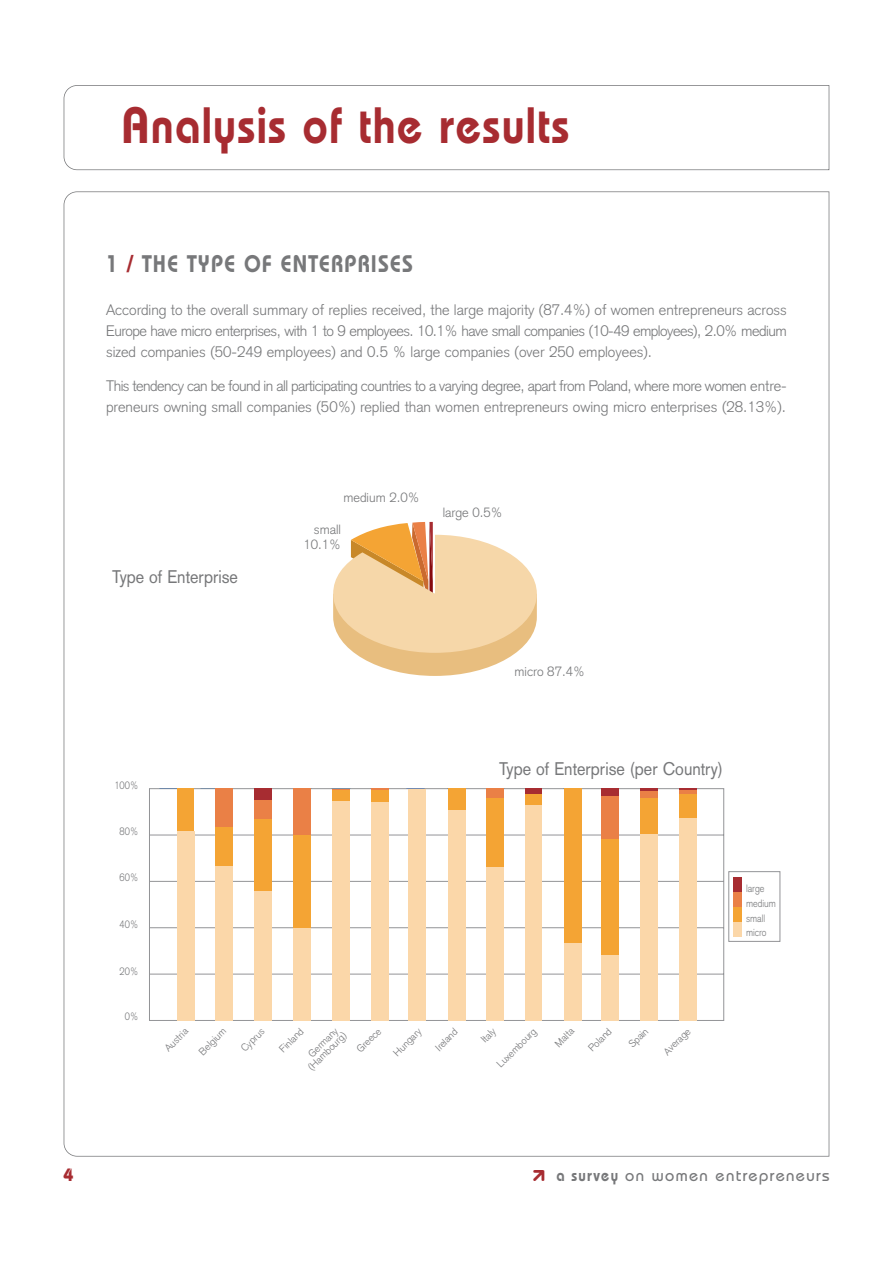
<style>
.page{position:relative;width:893px;height:1263px;background:#fff}
.page>*{position:absolute;margin:0;border:0;box-sizing:border-box;transform-origin:0 0}
.t1{font:600 51px "Bauhaus";letter-spacing:.03em;color:#a72c31;scale:.9 1}
.t2{font:600 24px "Bauhaus";letter-spacing:.055em;color:#77787a;scale:.9 1}
.t3{font:18px "Akzidenz Grotesk";color:#77787a;scale:.9 1}
.t4{font:700 18px "Bauhaus";color:#a72c31}
.t5{font:500 16.5px "Bauhaus";letter-spacing:.085em;color:#77787a}
.t6{font:300 15px/21px "Akzidenz Grotesk";color:#77787a;text-align:justify}
.t7{font:300 15px/21px "Akzidenz Grotesk";letter-spacing:-.035em;color:#77787a}
.t8{font:300 13.2px/15.8px "Akzidenz Grotesk";color:#77787a;text-align:right}
.t9{font:300 10.5px/14.9px "Akzidenz Grotesk";color:#77787a;scale:.89 1}
.t10{font:300 10.2px/9px "Akzidenz Grotesk";color:#77787a;text-align:right}
.s1{color:#a72c31}
.s2{font-family:"Arrowdyn";font-weight:700;color:#a72c31}
.s3{font-weight:600}
</style>
<div class="page">
<svg style="left:64px;top:191px;width:13px;height:966px"></svg>
<svg style="left:64px;top:85px;width:13px;height:85px"></svg>
<svg style="left:333px;top:522px;width:204px;height:154px"></svg>
<svg style="left:149px;top:788px;width:575px;height:233px"></svg>
<div style="left:177px;top:789px;width:17px;height:42px;background:#f4a434"></div>
<div style="left:177px;top:831px;width:17px;height:189px;background:#fbd7a9"></div>
<div style="left:216px;top:789px;width:17px;height:38px;background:#ea8046"></div>
<div style="left:216px;top:827px;width:17px;height:39px;background:#f4a434"></div>
<div style="left:216px;top:866px;width:17px;height:154px;background:#fbd7a9"></div>
<div style="left:254px;top:789px;width:17px;height:11px;background:#a72c31"></div>
<div style="left:254px;top:800px;width:17px;height:19px;background:#ea8046"></div>
<div style="left:254px;top:819px;width:17px;height:72px;background:#f4a434"></div>
<div style="left:254px;top:891px;width:17px;height:129px;background:#fbd7a9"></div>
<div style="left:294px;top:789px;width:17px;height:46px;background:#ea8046"></div>
<div style="left:294px;top:835px;width:17px;height:93px;background:#f4a434"></div>
<div style="left:294px;top:928px;width:17px;height:92px;background:#fbd7a9"></div>
<svg style="left:332px;top:789px;width:17px;height:2px"></svg>
<div style="left:332px;top:791px;width:17px;height:10px;background:#f4a434"></div>
<div style="left:332px;top:801px;width:17px;height:219px;background:#fbd7a9"></div>
<svg style="left:371px;top:789px;width:17px;height:1px"></svg>
<div style="left:371px;top:790px;width:17px;height:12px;background:#f4a434"></div>
<div style="left:371px;top:802px;width:17px;height:218px;background:#fbd7a9"></div>
<div style="left:409px;top:789px;width:17px;height:231px;background:#fbd7a9"></div>
<div style="left:448px;top:789px;width:17px;height:21px;background:#f4a434"></div>
<div style="left:448px;top:810px;width:17px;height:210px;background:#fbd7a9"></div>
<div style="left:487px;top:789px;width:17px;height:10px;background:#ea8046"></div>
<div style="left:487px;top:799px;width:17px;height:68px;background:#f4a434"></div>
<div style="left:487px;top:867px;width:17px;height:153px;background:#fbd7a9"></div>
<div style="left:525px;top:789px;width:17px;height:5px;background:#a72c31"></div>
<div style="left:525px;top:794px;width:17px;height:11px;background:#f4a434"></div>
<div style="left:525px;top:805px;width:17px;height:215px;background:#fbd7a9"></div>
<div style="left:564px;top:789px;width:17px;height:154px;background:#f4a434"></div>
<div style="left:564px;top:943px;width:17px;height:77px;background:#fbd7a9"></div>
<div style="left:602px;top:789px;width:17px;height:7px;background:#a72c31"></div>
<div style="left:602px;top:796px;width:17px;height:43px;background:#ea8046"></div>
<div style="left:602px;top:839px;width:17px;height:116px;background:#f4a434"></div>
<div style="left:602px;top:955px;width:17px;height:65px;background:#fbd7a9"></div>
<hr style="left:640px;top:789px;width:17px;height:3px;background:#a72c31">
<div style="left:640px;top:792px;width:17px;height:6px;background:#ea8046"></div>
<div style="left:640px;top:798px;width:17px;height:36px;background:#f4a434"></div>
<div style="left:640px;top:834px;width:17px;height:186px;background:#fbd7a9"></div>
<svg style="left:679px;top:789px;width:17px;height:1px"></svg>
<hr style="left:679px;top:790px;width:17px;height:4px;background:#ea8046">
<div style="left:679px;top:794px;width:17px;height:24px;background:#f4a434"></div>
<div style="left:679px;top:818px;width:17px;height:202px;background:#fbd7a9"></div>
<div style="left:728px;top:871px;width:52px;height:71px;border:1px solid #939497"></div>
<div style="left:733px;top:877px;width:8px;height:15px;background:#a72c31"></div>
<div style="left:733px;top:892px;width:8px;height:15px;background:#ea8046"></div>
<div style="left:733px;top:907px;width:8px;height:15px;background:#f4a434"></div>
<div style="left:733px;top:922px;width:8px;height:15px;background:#fbd7a9"></div>
<h1 class="t1" style="left:121px;top:107px;width:499px">Analysis of the results</h1>
<h2 class="t2" style="left:106px;top:255px;width:342px">1 <span class="s1">/</span> THE TYPE OF ENTERPRISES</h2>
<p class="t6" style="left:106px;top:301px;width:682px">According to the overall summary of replies received, the large majority (87.4%) of women entrepreneurs across Europe have micro enterprises, with 1 to 9 employees. 10.1% have small companies (10-49 employees), 2.0% medium sized companies (50-249 employees) and 0.5 % large companies (over 250 employees).</p>
<p class="t7" style="left:106px;top:377px;width:682px">This tendency can be found in all participating countries to a varying degree, apart from Poland, where more women entre&shy;preneurs owning small companies (50%) replied than women entrepreneurs owing micro enterprises (28.13%).</p>
<p class="t3" style="left:112px;top:570px;width:141px">Type of Enterprise</p>
<p class="t8" style="left:343px;top:492px;width:78px">medium 2.0%</p>
<p class="t8" style="left:303px;top:523px;width:39px">small<br>10.1%</p>
<p class="t8" style="left:442px;top:506px;width:61px">large 0.5%</p>
<p class="t8" style="left:514px;top:665px;width:72px">micro 87.4%</p>
<p class="t9" style="left:114px;top:779px;width:28px">100%</p>
<p class="t9" style="left:120px;top:825px;width:22px">80%</p>
<p class="t9" style="left:120px;top:872px;width:22px">60%</p>
<p class="t9" style="left:120px;top:918px;width:22px">40%</p>
<p class="t9" style="left:120px;top:965px;width:22px">20%</p>
<p class="t9" style="left:125px;top:1010px;width:17px">0%</p>
<p class="t3" style="left:499px;top:762px;width:250px">Type of Enterprise (per Country)</p>
<p class="t10" style="left:164px;top:1047px;width:30px;rotate:-45deg">Austria</p>
<p class="t10" style="left:198px;top:1051px;width:35px;rotate:-45deg">Belgium</p>
<p class="t10" style="left:240px;top:1047px;width:30px;rotate:-45deg">Cyprus</p>
<p class="t10" style="left:278px;top:1048px;width:31px;rotate:-45deg">Finland</p>
<p class="t10" style="left:301px;top:1060px;width:51px;rotate:-45deg">Germany (Hambourg)</p>
<p class="t10" style="left:356px;top:1048px;width:31px;rotate:-45deg">Greece</p>
<p class="t10" style="left:392px;top:1052px;width:36px;rotate:-45deg">Hungary</p>
<p class="t10" style="left:587px;top:1047px;width:30px;rotate:-45deg">Poland</p>
<p class="t10" style="left:434px;top:1047px;width:29px;rotate:-47deg">Ireland</p>
<p class="t10" style="left:662px;top:1051px;width:35px;rotate:-45deg">Average</p>
<p class="t10" style="left:554px;top:1043px;width:24px;rotate:-45deg">Malta</p>
<p class="t10" style="left:480px;top:1039px;width:18px;rotate:-45deg">Italy</p>
<p class="t10" style="left:496px;top:1063px;width:53px;rotate:-45deg">Luxembourg</p>
<p class="t10" style="left:628px;top:1043px;width:25px;rotate:-45deg">Spain</p>
<p class="t9" style="left:746px;top:882px;width:35px">large medium small micro</p>
<p class="t4" style="left:64px;top:1168px;width:12px">4</p>
<p class="t5" style="left:531px;top:1170px;width:299px"><span class="s2">0</span> <span class="s3">a survey</span> on women entrepreneurs</p>
</div>
